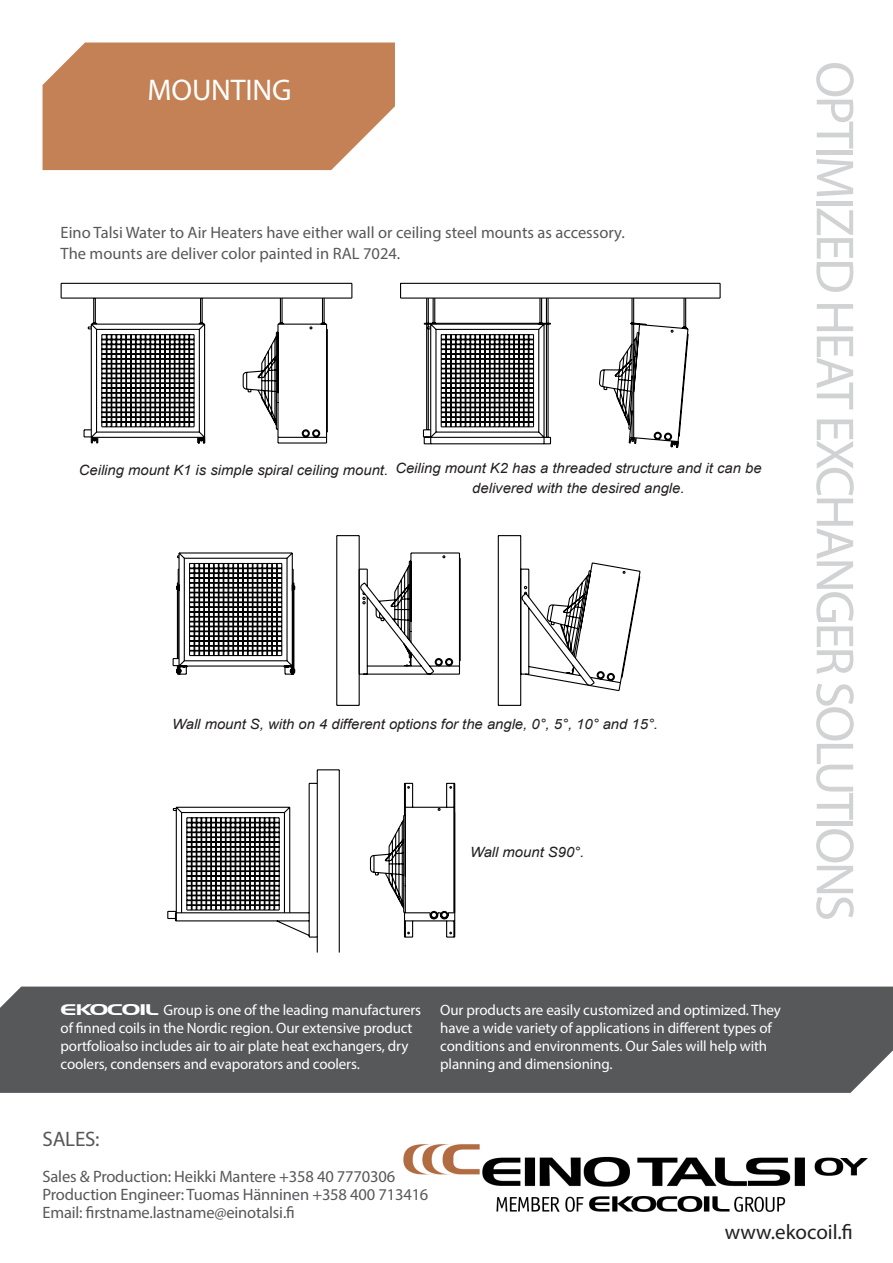
<style>
.page{position:relative;width:893px;height:1263px;background:#fff}
.page>*{position:absolute;margin:0;border:0;box-sizing:border-box;transform-origin:0 0}
.t1{font:54px "Myriad Pro";letter-spacing:-.05em;color:#d1d2d4}
.Ingressi{font:30px "Myriad Pro";letter-spacing:-.005em;color:#fff}
.t2{font:21px "Myriad Pro";color:#231f20}
.t3{font:21px "Myriad Pro";letter-spacing:-.01em;color:#57585a}
.Leipäteksti{font:16.5px "Myriad Pro";letter-spacing:-.01em;color:#57585a}
.t4{font:15px/18px "Myriad Pro";letter-spacing:-.01em;color:#fff}
.t5{font:italic 14.1px "Arial";color:#231f20;scale:1.05 1}
.s1{font-family:"Handel Gothic BT"}
</style>
<div class="page">
<img style="left:403px;top:1144px;width:465px;height:68px">
<div style="left:0;top:986px;width:893px;height:107px;background:#57585a"></div>
<div style="left:43px;top:43px;width:352px;height:127px;background:#c38155"></div>
<svg style="left:60px;top:282px;width:661px;height:166px"></svg>
<svg style="left:172px;top:567px;width:469px;height:121px"></svg>
<svg style="left:176px;top:535px;width:444px;height:171px"></svg>
<svg style="left:167px;top:769px;width:289px;height:184px"></svg>
<p class="Ingressi" style="left:148px;top:72px;width:146px">MOUNTING</p>
<p class="Leipäteksti" style="left:61px;top:222px;width:566px">Eino Talsi Water to Air Heaters have either wall or ceiling steel mounts as accessory.</p>
<p class="Leipäteksti" style="left:61px;top:243px;width:341px">The mounts are deliver color painted in RAL 7024.</p>
<p class="t5" style="left:79px;top:461px;width:296px">Ceiling mount K1 is simple spiral ceiling mount.</p>
<p class="t5" style="left:395px;top:459px;width:350px">Ceiling mount K2 has a threaded structure and it can be</p>
<p class="t5" style="left:472px;top:479px;width:204px">delivered with the desired angle.</p>
<p class="t5" style="left:172px;top:715px;width:464px">Wall mount S, with on 4 different options for the angle, 0°, 5°, 10° and 15°.</p>
<p class="t5" style="left:470px;top:842px;width:110px">Wall mount S90°.</p>
<p class="t4" style="left:61px;top:1001px;width:362px"><span class="s1">EKOCOIL</span> Group is one of the leading manufacturers of finned coils in the Nordic region. Our extensive product</p>
<p class="t4" style="left:61px;top:1037px;width:349px">portfolioalso includes air to air plate heat exchangers, dry</p>
<p class="t4" style="left:61px;top:1055px;width:301px">coolers, condensers and evaporators and coolers.</p>
<p class="t4" style="left:440px;top:1000px;width:342px">Our products are easily customized and optimized. They</p>
<p class="t4" style="left:440px;top:1018px;width:333px">have a wide variety of applications in different types of</p>
<p class="t4" style="left:440px;top:1036px;width:329px">conditions and environments. Our Sales will help with</p>
<p class="t4" style="left:440px;top:1054px;width:174px">planning and dimensioning.</p>
<p class="t3" style="left:43px;top:1126px;width:59px">SALES:</p>
<p class="Leipäteksti" style="left:43px;top:1166px;width:354px">Sales &amp; Production: Heikki Mantere +358 40 7770306</p>
<p class="Leipäteksti" style="left:43px;top:1184px;width:387px">Production Engineer: Tuomas Hänninen +358 400 713416</p>
<p class="Leipäteksti" style="left:43px;top:1202px;width:254px">Email: firstname.lastname@einotalsi.fi</p>
<p class="t1" style="left:868px;top:61px;width:862px;rotate:90deg">OPTIMIZED HEAT EXCHANGER SOLUTIONS</p>
<p class="t2" style="left:725px;top:1218px;width:130px">www.ekocoil.fi</p>
</div>
